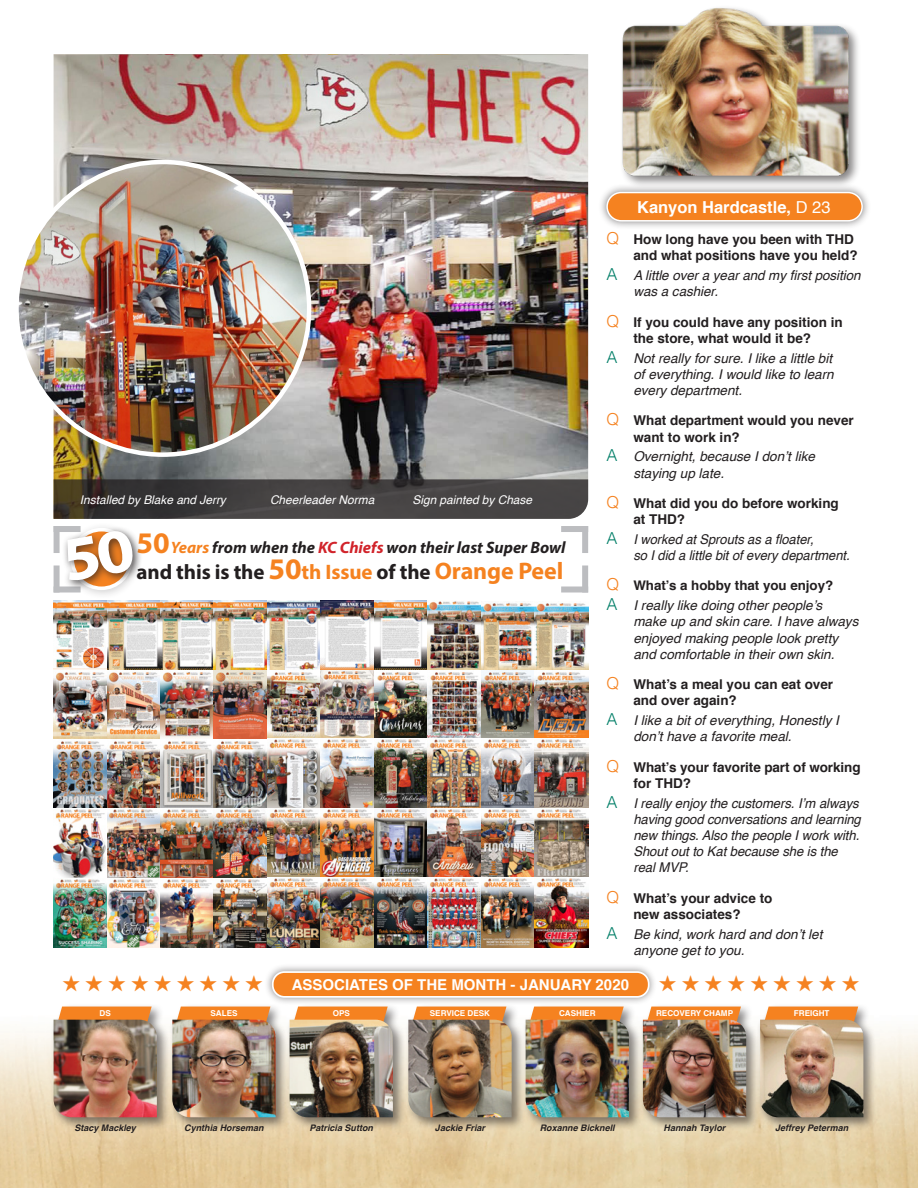
<style>
.page{position:relative;width:918px;height:1188px;background:#fff}
.page>*{position:absolute;margin:0;border:0;box-sizing:border-box;transform-origin:0 0}
.t1{font:22.5px "Zapf Dingbats ITC";color:#f58220}
.t2{font:700 21px "Myriad Pro";letter-spacing:-.005em;color:#231f20}
.t3{font:italic 700 16.5px "Myriad Pro";color:#231f20}
.t4{font:700 16.5px "Helvetica";color:#fff}
.t5{font:700 15px "Helvetica";color:#fff}
.t6{font:italic 13.5px/16.2px "Helvetica";color:#231f20}
.t7{font:700 13.5px/16.2px "Helvetica";color:#231f20}
.t8{font:italic 13.5px "Helvetica";color:#231f20;scale:.96 1}
.t9{font:700 13.2px "Helvetica";color:#231f20}
.t10{font:italic 12px "Helvetica";color:#fff}
.t11{font:italic 700 9px "Helvetica";color:#231f20}
.t12{font:700 8.1px "Helvetica";color:#fff}
.s1{font-style:normal;font-size:30px;color:#f58220}
.s2{color:#f58220}
.s3{color:#d1232a}
.s4{font-size:30px;color:#f58220}
.s5{font-size:24px;color:#f58220}
.s6{font-weight:400}
.s7{font-weight:300;font-size:16.5px;color:#f58220}
.s8{font-weight:300;font-style:normal;font-size:16.5px;color:#007e67}
</style>
<div class="page">
<div style="left:598px;top:184px;width:273px;height:46px;background:#231f20;opacity:.55"></div>
<div style="left:607px;top:193px;width:255px;height:28px;background:#f58220;border-radius:14px"></div>
<div style="left:606px;top:192px;width:257px;height:30px;border:2px solid #fff;border-radius:14px"></div>
<img style="left:0;top:1030px;width:918px;height:158px">
<div style="left:405px;top:1003px;width:120px;height:128px;background:#231f20;opacity:.55"></div>
<svg style="left:412px;top:1007px;width:94px;height:13px"></svg>
<img style="left:408px;top:1020px;width:104px;height:97px">
<div style="left:286px;top:1003px;width:120px;height:128px;background:#231f20;opacity:.55"></div>
<svg style="left:293px;top:1007px;width:95px;height:13px"></svg>
<img style="left:290px;top:1020px;width:103px;height:97px">
<div style="left:50px;top:1003px;width:120px;height:128px;background:#231f20;opacity:.55"></div>
<svg style="left:57px;top:1007px;width:95px;height:13px"></svg>
<img style="left:54px;top:1020px;width:103px;height:97px">
<div style="left:169px;top:1003px;width:120px;height:128px;background:#231f20;opacity:.55"></div>
<svg style="left:176px;top:1007px;width:94px;height:13px"></svg>
<img style="left:172px;top:1020px;width:104px;height:97px">
<div style="left:522px;top:1003px;width:120px;height:128px;background:#231f20;opacity:.55"></div>
<svg style="left:529px;top:1007px;width:95px;height:13px"></svg>
<img style="left:526px;top:1020px;width:103px;height:97px">
<div style="left:639px;top:1003px;width:120px;height:128px;background:#231f20;opacity:.55"></div>
<svg style="left:647px;top:1007px;width:94px;height:13px"></svg>
<img style="left:643px;top:1020px;width:103px;height:97px">
<div style="left:757px;top:1003px;width:120px;height:128px;background:#231f20;opacity:.55"></div>
<svg style="left:764px;top:1007px;width:94px;height:13px"></svg>
<img style="left:760px;top:1020px;width:103px;height:97px">
<img style="left:606px;top:7px;width:258px;height:183px">
<div style="left:264px;top:963px;width:394px;height:43px;background:#231f20;opacity:.55"></div>
<div style="left:273px;top:972px;width:376px;height:25px;background:#f58220;border-radius:12px"></div>
<div style="left:272px;top:971px;width:378px;height:27px;border:2px solid #fff;border-radius:12px"></div>
<img style="left:54px;top:601px;width:534px;height:347px">
<img style="left:54px;top:54px;width:534px;height:425px">
<svg style="left:54px;top:479px;width:534px;height:40px;background:#43403f"></svg>
<img style="left:16px;top:162px;width:293px;height:293px;border-radius:146px">
<div style="left:54px;top:526px;width:27px;height:6px;background:#bcbdc0"></div>
<div style="left:54px;top:526px;width:6px;height:27px;background:#bcbdc0"></div>
<div style="left:54px;top:586px;width:27px;height:6px;background:#bcbdc0"></div>
<div style="left:54px;top:566px;width:6px;height:26px;background:#bcbdc0"></div>
<div style="left:561px;top:526px;width:27px;height:6px;background:#bcbdc0"></div>
<div style="left:582px;top:526px;width:6px;height:27px;background:#bcbdc0"></div>
<div style="left:561px;top:586px;width:27px;height:6px;background:#bcbdc0"></div>
<div style="left:582px;top:566px;width:6px;height:26px;background:#bcbdc0"></div>
<div style="left:64px;top:522px;width:78px;height:78px;background:#231f20;opacity:.2"></div>
<div style="left:62px;top:526px;width:82px;height:64px;background:#231f20;opacity:.75"></div>
<svg style="left:62px;top:529px;width:74px;height:53px;background:#b58a67"></svg>
<p class="t10" style="left:80px;top:491px;width:147px">Installed by Blake and Jerry</p>
<p class="t10" style="left:270px;top:491px;width:106px">Cheerleader Norma</p>
<p class="t10" style="left:413px;top:491px;width:121px">Sign painted by Chase</p>
<p class="t3" style="left:137px;top:537px;width:431px"><span class="s1">50</span><span class="s2">Years</span> from when the <span class="s3">KC Chiefs</span> won their last Super Bowl</p>
<p class="t2" style="left:137px;top:558px;width:428px">and this is the <span class="s4">50</span><span class="s2">th Issue</span> of the <span class="s5">Orange Peel</span></p>
<p class="t4" style="left:637px;top:194px;width:195px">Kanyon Hardcastle, <span class="s6">D 23</span></p>
<p class="t7" style="left:606px;top:231px;width:253px;text-align:right"><span class="s7">Q</span> How long have you been with THD and what positions have you held?</p>
<p class="t6" style="left:633px;top:268px;width:229px;text-indent:-27px"><span class="s8">A</span> A little over a year and my first position was a cashier.</p>
<p class="t7" style="left:606px;top:314px;width:238px;text-align:center"><span class="s7">Q</span> If you could have any position in the store, what would it be?</p>
<p class="t6" style="left:633px;top:350px;width:202px;text-align:justify;text-indent:-27px"><span class="s8">A</span> Not really for sure. I like a little bit of everything. I would like to learn every department.</p>
<p class="t7" style="left:633px;top:413px;width:222px;text-indent:-27px"><span class="s7">Q</span> What department would you never want to work in?</p>
<p class="t6" style="left:606px;top:449px;width:210px"><span class="s8">A</span> Overnight, because I don’t like</p>
<p class="t6" style="left:633px;top:465px;width:92px">staying up late.</p>
<p class="t7" style="left:606px;top:495px;width:234px"><span class="s7">Q</span> What did you do before working</p>
<p class="t7" style="left:633px;top:511px;width:53px">at THD?</p>
<p class="t8" style="left:606px;top:529px;width:217px"><span class="s8">A</span> I worked at Sprouts as a floater,</p>
<p class="t8" style="left:633px;top:545px;width:227px">so I did a little bit of every department.</p>
<p class="t9" style="left:606px;top:575px;width:228px"><span class="s7">Q</span> What’s a hobby that you enjoy?</p>
<p class="t6" style="left:606px;top:598px;width:217px"><span class="s8">A</span> I really like doing other people’s</p>
<p class="t6" style="left:633px;top:614px;width:227px">make up and skin care. I have always enjoyed making people look pretty</p>
<p class="t6" style="left:633px;top:646px;width:203px">and comfortable in their own skin.</p>
<p class="t7" style="left:606px;top:676px;width:228px"><span class="s7">Q</span> What’s a meal you can eat over</p>
<p class="t7" style="left:633px;top:693px;width:105px">and over again?</p>
<p class="t6" style="left:633px;top:713px;width:207px;text-indent:-27px"><span class="s8">A</span> I like a bit of everything, Honestly I don’t have a favorite meal.</p>
<p class="t7" style="left:633px;top:759px;width:229px;text-indent:-27px"><span class="s7">Q</span> What’s your favorite part of working for THD?</p>
<p class="t6" style="left:633px;top:795px;width:229px;text-indent:-27px"><span class="s8">A</span> I really enjoy the customers. I’m always having good conversations and learning new things. Also the people I work with.<br>Shout out to Kat because she is the</p>
<p class="t6" style="left:633px;top:860px;width:57px">real MVP.</p>
<p class="t7" style="left:606px;top:890px;width:168px"><span class="s7">Q</span> What’s your advice to</p>
<p class="t7" style="left:633px;top:906px;width:109px">new associates?</p>
<p class="t6" style="left:606px;top:926px;width:218px"><span class="s8">A</span> Be kind, work hard and don’t let</p>
<p class="t6" style="left:633px;top:942px;width:113px">anyone get to you.</p>
<p class="t1" style="left:62px;top:972px;width:203px">★★★★★★★★★</p>
<p class="t5" style="left:292px;top:973px;width:339px">ASSOCIATES OF THE MONTH - JANUARY 2020</p>
<p class="t1" style="left:659px;top:972px;width:203px">★★★★★★★★★</p>
<p class="t12" style="left:100px;top:1007px;width:13px">DS</p>
<p class="t11" style="left:74px;top:1120px;width:63px">Stacy Mackley</p>
<p class="t12" style="left:210px;top:1007px;width:29px">SALES</p>
<p class="t11" style="left:184px;top:1120px;width:81px">Cynthia Horseman</p>
<p class="t12" style="left:333px;top:1007px;width:19px">OPS</p>
<p class="t11" style="left:309px;top:1120px;width:65px">Patricia Sutton</p>
<p class="t12" style="left:430px;top:1007px;width:62px">SERVICE DESK</p>
<p class="t11" style="left:435px;top:1120px;width:52px">Jackie Friar</p>
<p class="t12" style="left:559px;top:1007px;width:38px">CASHIER</p>
<p class="t12" style="left:656px;top:1007px;width:79px">RECOVERY CHAMP</p>
<p class="t12" style="left:794px;top:1007px;width:37px">FREIGHT</p>
<p class="t11" style="left:540px;top:1120px;width:77px">Roxanne Bicknell</p>
<p class="t11" style="left:664px;top:1120px;width:63px">Hannah Taylor</p>
<p class="t11" style="left:775px;top:1120px;width:75px">Jeffrey Peterman</p>
</div>
